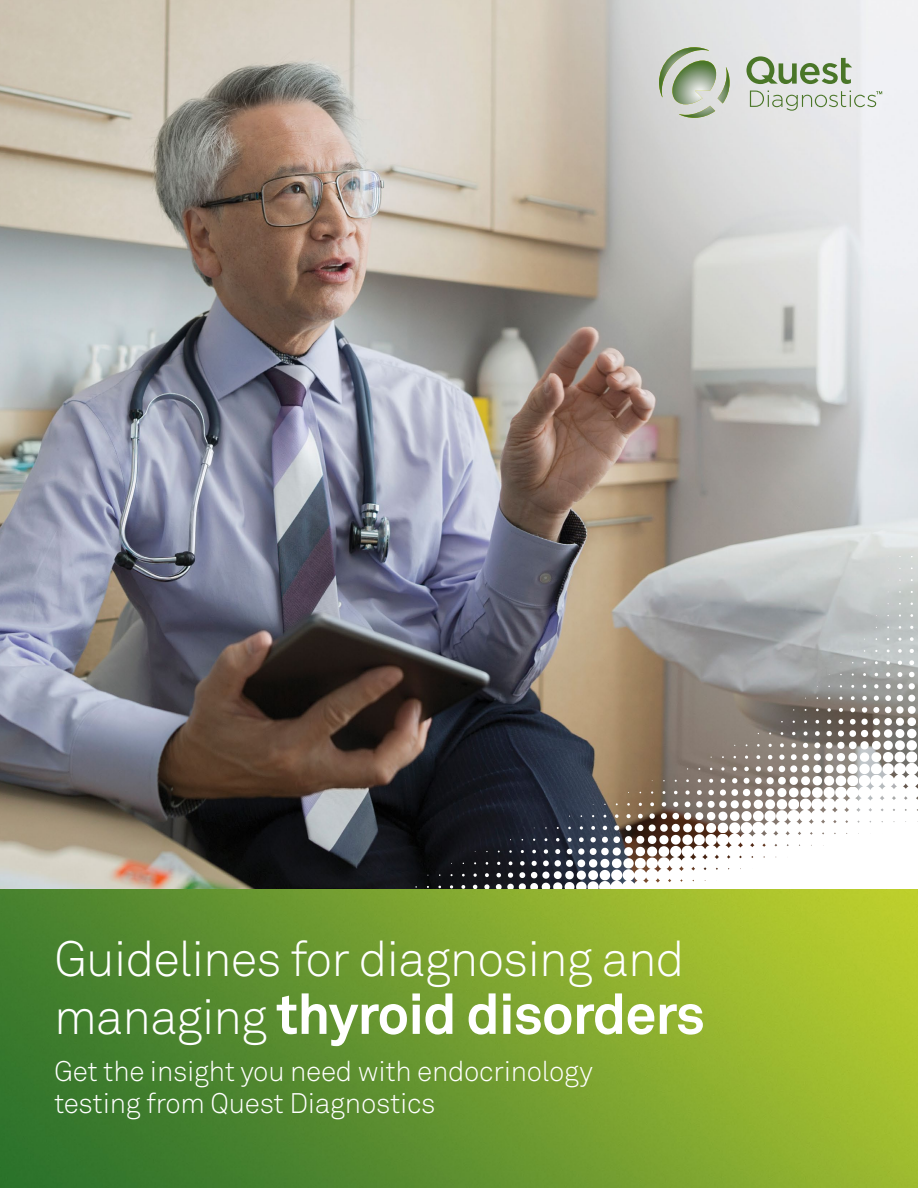
<style>
.page{position:relative;width:918px;height:1188px;background:#fff}
.page>*{position:absolute;margin:0;border:0;box-sizing:border-box;transform-origin:0 0}
.t1{font:700 56.1px "Akkurat Pro";letter-spacing:-.02em;color:#fff}
.t2{font:300 49.05px "Akkurat Pro";letter-spacing:-.02em;color:#fff}
.t3{font:300 28.05px/31.5px "Akkurat Pro";letter-spacing:-.01em;color:#fff}
.s1{font-weight:300;font-size:49.05px}
</style>
<div class="page">
<img style="left:0;top:0;width:918px;height:1188px">
<svg style="left:746px;top:56px;width:136px;height:55px;background:#c7d0c2"></svg>
<svg style="left:659px;top:47px;width:71px;height:71px;background:#b5c0ad"></svg>
<svg style="left:408px;top:557px;width:510px;height:331px"></svg>
<h2 class="t2" style="left:54px;top:930px;width:632px">Guidelines for diagnosing and</h2>
<h1 class="t1" style="left:54px;top:980px;width:653px"><span class="s1">managing</span> thyroid disorders</h1>
<p class="t3" style="left:54px;top:1056px;width:540px">Get the insight you need with endocrinology testing from Quest Diagnostics</p>
</div>
